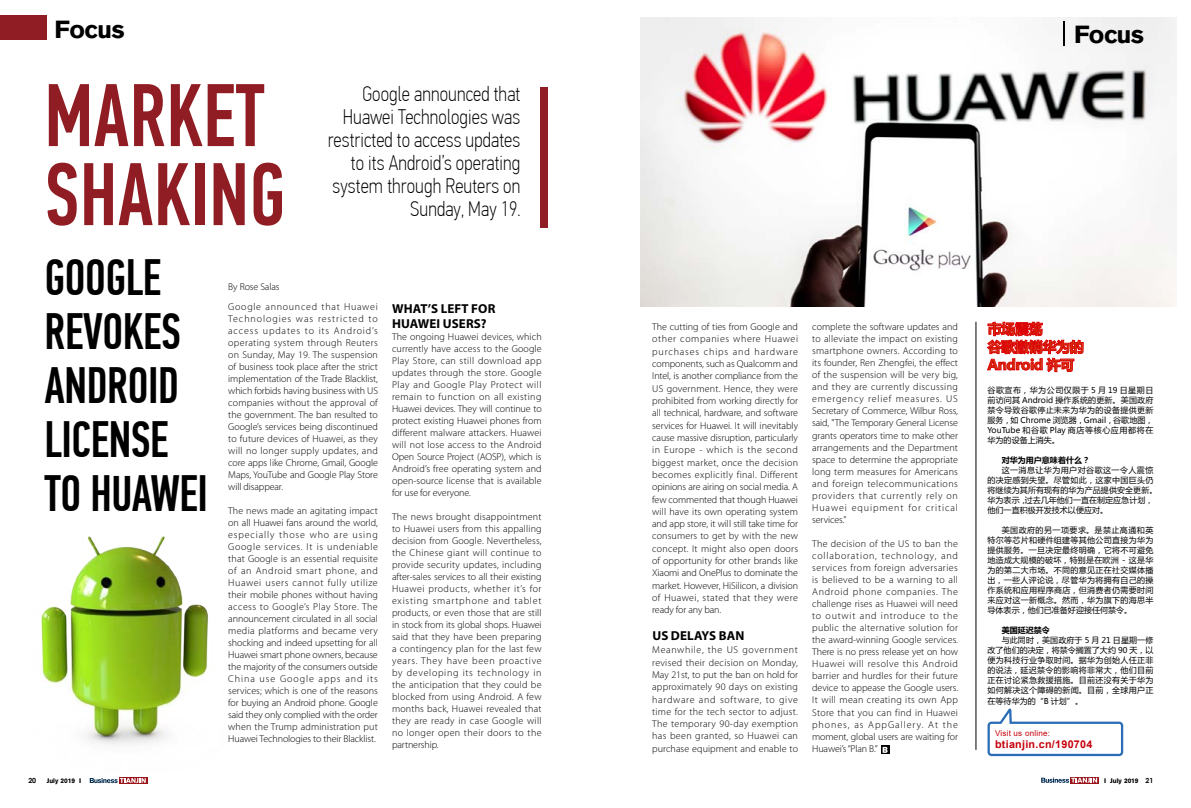
<style>
.page{position:relative;width:1191px;height:808px;background:#fff}
.page>*{position:absolute;margin:0;border:0;box-sizing:border-box;transform-origin:0 0}
.t1{font:500 89px/79px "PF Din Text Comp Pro";letter-spacing:.005em;color:#901d23;scale:.95 1}
.t2{font:500 51px/54px "PF Din Text Comp Pro";letter-spacing:-.01em;color:#000;scale:.95 1}
.t3{font:700 26px "Accius TOT";letter-spacing:-.025em;color:#000}
.t4{font:100 21px/23px "PF Din Text Cond Pro";letter-spacing:.005em;color:#000;text-align:right;scale:.95 1}
.t5{font:700 14px/18px "Microsoft Ya Hei";letter-spacing:-.02em;color:#c30}
.t6{font:700 13px "Myriad Pro";letter-spacing:.01em;color:#000}
.t7{font:700 10.8px "Arial";letter-spacing:.025em;color:#c7000b}
.t8{font:300 10px/12px "Myriad Pro";letter-spacing:.005em;color:#000;text-align:justify}
.t9{font:8.1px "Arial";letter-spacing:.025em;color:#c7000b}
.t10{font:8px/10px "Microsoft Ya Hei";letter-spacing:.04em;color:#000;text-align:justify}
.t11{font:8px/10px "Microsoft Ya Hei";letter-spacing:.01em;color:#000}
.t12{font:700 8px "Microsoft Ya Hei";letter-spacing:.005em;color:#000}
.t13{font:8px "Microsoft Ya Hei";letter-spacing:.005em;color:#000}
.t14{font:700 7px "Accius TOT";color:#000}
.t15{font:700 7px "Century Gothic";color:#000}
.s1{font-family:"Century Gothic"}
</style>
<div class="page">
<img style="left:641px;top:17px;width:535px;height:290px">
<div style="left:0;top:16px;width:47px;height:24px;background:#901d23"></div>
<svg style="left:1063px;top:21px;width:1px;height:24px"></svg>
<img style="left:41px;top:536px;width:168px;height:209px">
<svg style="left:987px;top:322px;width:96px;height:50px"></svg>
<div style="left:540px;top:87px;width:7px;height:141px;background:#901d23"></div>
<hr style="left:975px;top:322px;width:1px;height:428px;background:#000">
<svg style="left:987px;top:708px;width:136px;height:48px"></svg>
<svg style="left:881px;top:746px;width:8px;height:8px"></svg>
<svg style="left:882px;top:747px;width:5px;height:6px"></svg>
<div style="left:119px;top:777px;width:28px;height:7px;background:#9a141a"></div>
<svg style="left:90px;top:778px;width:56px;height:5px"></svg>
<svg style="left:1070px;top:777px;width:28px;height:7px"></svg>
<svg style="left:1041px;top:778px;width:56px;height:5px"></svg>
<h3 class="t3" style="left:55px;top:14px;width:71px">Focus</h3>
<h3 class="t3" style="left:1074px;top:19px;width:71px">Focus</h3>
<h1 class="t1" style="left:45px;top:77px;width:247px">MARKET<br>SHAKING</h1>
<h2 class="t2" style="left:45px;top:251px;width:173px">GOOGLE<br>REVOKES<br>ANDROID<br>LICENSE<br>TO HUAWEI</h2>
<h3 class="t4" style="left:328px;top:82px;width:204px">Google announced that<br>Huawei Technologies was restricted to access updates to its Android’s operating system through Reuters on<br>Sunday, May 19.</h3>
<p class="t8" style="left:228px;top:281px;width:53px">By Rose Salas</p>
<p class="t8" style="left:228px;top:301px;width:151px">Google announced that Huawei Technologies was restricted to access updates to its Android’s operating system through Reuters on Sunday, May 19. The suspension of business took place after the strict implementation of the Trade Blacklist, which forbids having business with US companies without the approval of the government. The ban resulted to Google’s services being discontinued to future devices of Huawei, as they will no longer supply updates, and core apps like Chrome, Gmail, Google Maps, YouTube and Google Play Store will disappear.</p>
<p class="t8" style="left:228px;top:505px;width:151px">The news made an agitating impact on all Huawei fans around the world, especially those who are using Google services. It is undeniable that Google is an essential requisite of an Android smart phone, and Huawei users cannot fully utilize their mobile phones without having access to Google’s Play Store. The announcement circulated in all social media platforms and became very shocking and indeed upsetting for all Huawei smart phone owners, because the majority of the consumers outside China use Google apps and its services; which is one of the reasons for buying an Android phone. Google said they only complied with the order when the Trump administration put Huawei Technologies to their Blacklist.</p>
<h3 class="t6" style="left:392px;top:300px;width:21px">WHAT</h3>
<h3 class="t6" style="left:428px;top:300px;width:21px">’S LEFT</h3>
<h3 class="t6" style="left:471px;top:300px;width:23px">FOR</h3>
<h3 class="t6" style="left:392px;top:315px;width:18px">HUAWEI</h3>
<h3 class="t6" style="left:443px;top:315px;width:9px">USERS</h3>
<h3 class="t6" style="left:481px;top:315px;width:7px">?</h3>
<p class="t8" style="left:392px;top:331px;width:151px">The ongoing Huawei devices, which currently have access to the Google Play Store, can still download app updates through the store. Google Play and Google Play Protect will remain to function on all existing Huawei devices. They will continue to protect existing Huawei phones from different malware attackers. Huawei will not lose access to the Android Open Source Project (AOSP), which is Android’s free operating system and open-source license that is available for use for everyone.</p>
<p class="t8" style="left:392px;top:511px;width:151px">The news brought disappointment to Huawei users from this appalling decision from Google. Nevertheless, the Chinese giant will continue to provide security updates, including after-sales services to all their existing Huawei products, whether it’s for existing smartphone and tablet products, or even those that are still in stock from its global shops. Huawei said that they have been preparing a contingency plan for the last few years. They have been proactive by developing its technology in the anticipation that they could be blocked from using Android. A few months back, Huawei revealed that they are ready in case Google will no longer open their doors to the partnership.</p>
<p class="t8" style="left:652px;top:321px;width:147px;line-height:12.3px">The cutting of ties from Google and other companies where Huawei purchases chips and hardware components, such as Qualcomm and Intel, is another compliance from the US government. Hence, they were prohibited from working directly for all technical, hardware, and software services for Huawei. It will inevitably cause massive disruption, particularly in Europe - which is the second biggest market, once the decision becomes explicitly final. Different opinions are airing on social media. A few commented that though Huawei will have its own operating system and app store, it will still take time for consumers to get by with the new concept. It might also open doors of opportunity for other brands like Xiaomi and OnePlus to dominate the market. However, HiSilicon, a division of Huawei, stated that they were ready for any ban.</p>
<h3 class="t6" style="left:652px;top:628px;width:36px">US DELAYS</h3>
<h3 class="t6" style="left:719px;top:628px;width:18px">BAN</h3>
<p class="t8" style="left:652px;top:644px;width:147px;line-height:12.3px">Meanwhile, the US government revised their decision on Monday, May 21st, to put the ban on hold for approximately 90 days on existing hardware and software, to give time for the tech sector to adjust.<br>The temporary 90-day exemption has been granted, so Huawei can purchase equipment and enable to</p>
<p class="t8" style="left:812px;top:321px;width:147px">complete the software updates and to alleviate the impact on existing smartphone owners. According to its founder, Ren Zhengfei, the effect of the suspension will be very big, and they are currently discussing emergency relief measures. US Secretary of Commerce, Wilbur Ross, said, "The Temporary General License grants operators time to make other arrangements and the Department space to determine the appropriate long term measures for Americans and foreign telecommunications providers that currently rely on Huawei equipment for critical services."</p>
<p class="t8" style="left:812px;top:538px;width:147px">The decision of the US to ban the collaboration, technology, and services from foreign adversaries is believed to be a warning to all Android phone companies. The challenge rises as Huawei will need to outwit and introduce to the public the alternative solution for the award-winning Google services.<br>There is no press release yet on how Huawei will resolve this Android barrier and hurdles for their future device to appease the Google users.<br>It will mean creating its own App Store that you can find in Huawei phones, as AppGallery. At the moment, global users are waiting for Huawei’s “Plan B.”</p>
<h3 class="t5" style="left:987px;top:319px;width:98px">市场震荡<br>谷歌撤销华为的<br>Android 许可</h3>
<p class="t10" style="left:987px;top:384px;width:167px">谷歌宣布，华为公司仅限于 5 月 19 日星期日前访问其 Android 操作系统的更新。美国政府禁令导致谷歌停止未来为华为的设备提供更新服务，如 Chrome 浏览器，Gmail，谷歌地图，YouTube 和谷歌 Play 商店等核心应用都将在华为的设备上消失。</p>
<p class="t12" style="left:1001px;top:454px;width:90px">对华为用户意味着什么？</p>
<p class="t11" style="left:987px;top:464px;width:171px;text-indent:14px">这一消息让华为用户对谷歌这一令人震惊的决定感到失望。尽管如此，这家中国巨头仍将继续为其所有现有的华为产品提供安全更新。华为表示，过去几年他们一直在制定应急计划，他们一直积极开发技术以便应对。</p>
<p class="t10" style="left:987px;top:524px;width:167px;text-indent:14px">美国政府的另一项要求。是禁止高通和英特尔等芯片和硬件组建等其他公司直接为华为提供服务。一旦决定最终明确，它将不可避免地造成大规模的破坏，特别是在欧洲 - 这是华为的第二大市场。不同的意见正在社交媒体播出，一些人评论说，尽管华为将拥有自己的操作系统和应用程序商店，但消费者仍需要时间来应对这一新概念。然而，华为旗下的海思半导体表示，他们已准备好迎接任何禁令。</p>
<p class="t12" style="left:1001px;top:624px;width:50px">美国延迟禁令</p>
<p class="t10" style="left:987px;top:634px;width:167px;text-indent:14px">与此同时，美国政府于 5 月 21 日星期一修改了他们的决定，将禁令搁置了大约 90 天，以便为科技行业争取时间。据华为创始人任正非的说法，延迟禁令的影响将非常大，他们目前正在讨论紧急救援措施。目前还没有关于华为如何解决这个障碍的新闻。目前，全球用户正</p>
<p class="t13" style="left:987px;top:695px;width:97px">在等待华为的“B 计划”。</p>
<p class="t9" style="left:995px;top:728px;width:56px">Visit us online:</p>
<p class="t7" style="left:995px;top:737px;width:99px">btianjin.cn/190704</p>
<p class="t15" style="left:28px;top:775px;width:9px">20</p>
<p class="t14" style="left:47px;top:777px;width:36px">July 2019 I</p>
<p class="t14" style="left:1104px;top:776px;width:51px">I July 2019 <span class="s1">21</span></p>
</div>
